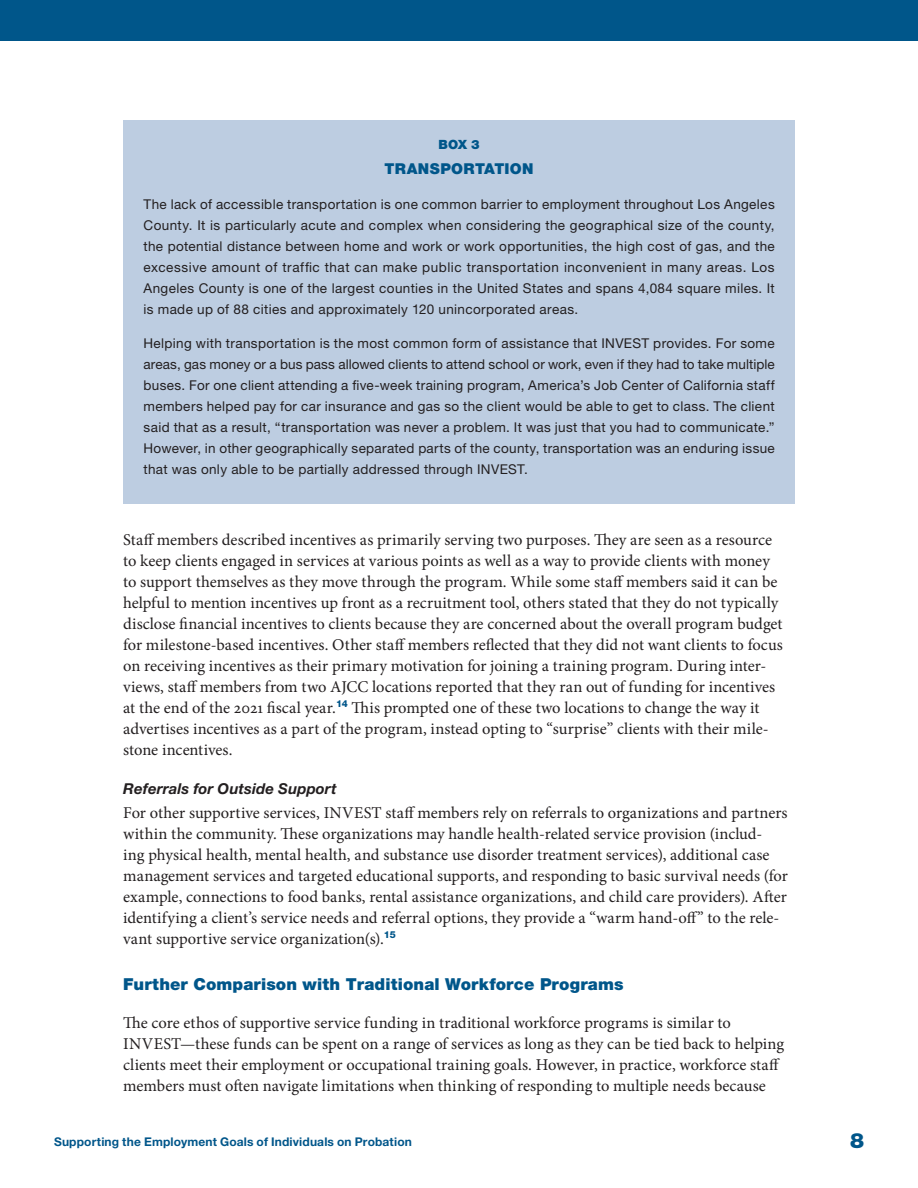
<style>
.page{position:relative;width:918px;height:1188px;background:#fff}
.page>*{position:absolute;margin:0;border:0;box-sizing:border-box;transform-origin:0 0}
.t1{font:900 21px "Helvetica Neue LT Std";color:#00568a}
.Body_Text{font:16.5px/21px "Minion Pro";color:#231f20}
.Subhead_B{font:900 16.5px "Helvetica Neue LT Std";letter-spacing:.01em;color:#00568a}
.Subhead_C{font:italic 700 15px "Helvetica Neue LT Std";letter-spacing:.01em;color:#231f20}
.Box_-_Title{font:900 15px "Helvetica Neue LT Std";letter-spacing:.025em;color:#00568a}
.Box_-_text{font:13.5px/21px "Helvetica Neue LT Std";letter-spacing:.025em;color:#231f20;text-align:justify}
.Box_Number{font:900 12.75px "Helvetica Neue LT Std";color:#00568a}
.t2{font:700 12px "Helvetica Neue LT Std";letter-spacing:.015em;color:#00568a}
</style>
<div class="page">
<div style="left:0;top:0;width:918px;height:40px;background:#00568a"></div>
<div style="left:123px;top:120px;width:672px;height:383px;background:#bdcde1"></div>
<p class="Box_Number" style="left:439px;top:137px;width:42px">BOX 3</p>
<p class="Box_-_Title" style="left:385px;top:160px;width:150px">TRANSPORTATION</p>
<p class="Box_-_text" style="left:143px;top:193px;width:633px">The lack of accessible transportation is one common barrier to employment throughout Los Angeles County. It is particularly acute and complex when considering the geographical size of the county, the potential distance between home and work or work opportunities, the high cost of gas, and the excessive amount of traffic that can make public transportation inconvenient in many areas. Los Angeles County is one of the largest counties in the United States and spans 4,084 square miles. It is made up of 88 cities and approximately 120 unincorporated areas.</p>
<p class="Box_-_text" style="left:143px;top:333px;width:633px">Helping with transportation is the most common form of assistance that INVEST provides. For some areas, gas money or a bus pass allowed clients to attend school or work, even if they had to take multiple buses. For one client attending a five-week training program, America’s Job Center of California staff members helped pay for car insurance and gas so the client would be able to get to class. The client said that as a result, “transportation was never a problem. It was just that you had to communicate.” However, in other geographically separated parts of the county, transportation was an enduring issue that was only able to be partially addressed through INVEST.</p>
<p class="Body_Text" style="left:123px;top:529px;width:661px">Staff members described incentives as primarily serving two purposes. They are seen as a resource to keep clients engaged in services at various points as well as a way to provide clients with money to support themselves as they move through the program. While some staff members said it can be helpful to mention incentives up front as a recruitment tool, others stated that they do not typically disclose financial incentives to clients because they are concerned about the overall program budget for milestone-based incentives. Other staff members reflected that they did not want clients to focus on receiving incentives as their primary motivation for joining a training program. During inter&shy;views, staff members from two AJCC locations reported that they ran out of funding for incentives at the end of the 2021 fiscal year.<sup>14</sup> This prompted one of these two locations to change the way it advertises incentives as a part of the program, instead opting to “surprise” clients with their mile&shy;stone incentives.</p>
<p class="Subhead_C" style="left:123px;top:779px;width:215px">Referrals for Outside Support</p>
<p class="Body_Text" style="left:123px;top:802px;width:666px">For other supportive services, INVEST staff members rely on referrals to organizations and partners within the community. These organizations may handle health-related service provision (includ-<br>ing physical health, mental health, and substance use disorder treatment services), additional case management services and targeted educational supports, and responding to basic survival needs (for example, connections to food banks, rental assistance organizations, and child care providers). After identifying a client’s service needs and referral options, they provide a “warm hand-off” to the rele&shy;vant supportive service organization(s).<sup>15</sup></p>
<p class="Subhead_B" style="left:123px;top:975px;width:502px">Further Comparison with Traditional Workforce Programs</p>
<p class="Body_Text" style="left:123px;top:1012px;width:662px">The core ethos of supportive service funding in traditional workforce programs is similar to INVEST—these funds can be spent on a range of services as long as they can be tied back to helping clients meet their employment or occupational training goals. However, in practice, workforce staff members must often navigate limitations when thinking of responding to multiple needs because</p>
<p class="t2" style="left:54px;top:1134px;width:359px">Supporting the Employment Goals of Individuals on Probation</p>
<p class="t1" style="left:850px;top:1128px;width:16px">8</p>
</div>
